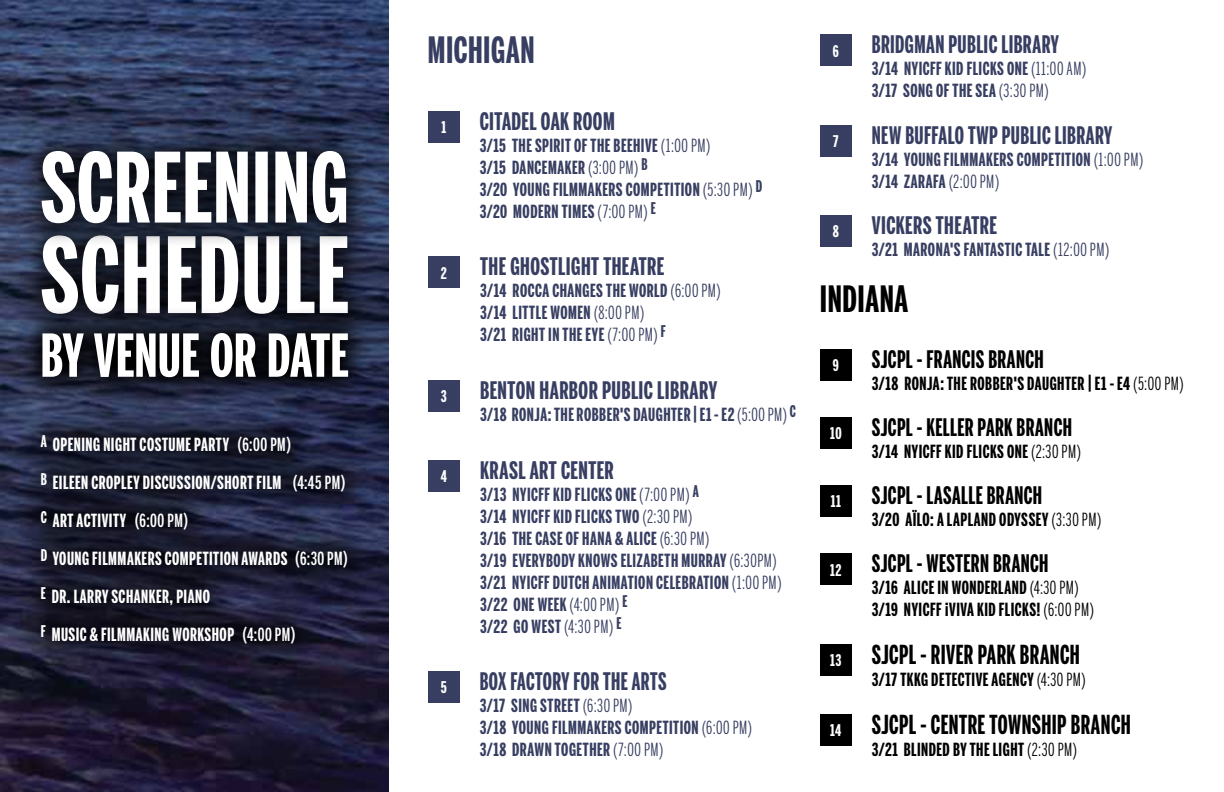
<style>
.page{position:relative;width:1224px;height:792px;background:#fff}
.page>*{position:absolute;margin:0;border:0;box-sizing:border-box;transform-origin:0 0}
.t1{font:700 36px "Benton Sans Extra Compressed";letter-spacing:.015em;color:#373e61}
.t2{font:700 36px "Benton Sans Extra Compressed";letter-spacing:.015em;color:#000}
.t3{font:700 26px "Benton Sans Extra Compressed";letter-spacing:.02em;color:#000;scale:.95 1}
.t4{font:700 24px "Benton Sans Extra Compressed";letter-spacing:.02em;color:#373e61}
.t5{font:700 24px "Benton Sans Extra Compressed";letter-spacing:.02em;color:#000;scale:.95 1}
.t6{font:700 24px "Benton Sans Extra Compressed";letter-spacing:.02em;color:#373e61;scale:.96 1}
.t7{font:700 24px "Benton Sans Extra Compressed";letter-spacing:.02em;color:#373e61;scale:.95 1}
.t8{font:700 18px/22px "Benton Sans Extra Compressed";letter-spacing:.03em;color:#373e61}
.t9{font:700 18px/22px "Benton Sans Extra Compressed";letter-spacing:.03em;color:#000}
.t10{font:700 18px/38px "Benton Sans Extra Compressed";letter-spacing:.03em;color:#fff}
.t11{font:700 16px "Benton Sans Extra Compressed";letter-spacing:.03em;color:#fff}
.s1{font-weight:500}
.s2{font-weight:400}
</style>
<div class="page">
<img style="left:0;top:0;width:389px;height:792px">
<div style="left:16px;top:210px;width:358px;height:129px;background:#000;opacity:.75"></div>
<svg style="left:42px;top:249px;width:306px;height:58px"></svg>
<div style="left:16px;top:126px;width:356px;height:123px;background:#000;opacity:.75"></div>
<svg style="left:42px;top:151px;width:304px;height:72px"></svg>
<div style="left:428px;top:111px;width:32px;height:32px;background:#373e61"></div>
<div style="left:428px;top:257px;width:32px;height:31px;background:#373e61"></div>
<div style="left:428px;top:380px;width:32px;height:32px;background:#373e61"></div>
<div style="left:428px;top:460px;width:32px;height:31px;background:#373e61"></div>
<div style="left:428px;top:671px;width:32px;height:32px;background:#373e61"></div>
<div style="left:820px;top:35px;width:32px;height:31px;background:#373e61"></div>
<div style="left:820px;top:125px;width:32px;height:32px;background:#373e61"></div>
<div style="left:820px;top:215px;width:32px;height:32px;background:#373e61"></div>
<div style="left:820px;top:349px;width:32px;height:31px;background:#000"></div>
<div style="left:820px;top:485px;width:32px;height:32px;background:#000"></div>
<div style="left:820px;top:553px;width:32px;height:32px;background:#000"></div>
<div style="left:820px;top:644px;width:32px;height:32px;background:#000"></div>
<div style="left:820px;top:714px;width:32px;height:31px;background:#000"></div>
<div style="left:820px;top:417px;width:32px;height:32px;background:#000"></div>
<svg style="left:17px;top:307px;width:357px;height:96px;background:#2c3045"></svg>
<svg style="left:42px;top:333px;width:306px;height:44px"></svg>
<div style="left:12px;top:407px;width:364px;height:265px;background:#000;opacity:.75"></div>
<p class="t10" style="left:41px;top:425px;width:309px"><sup>A</sup> OPENING NIGHT COSTUME PARTY <span class="s1">(6:00 PM)<br></span><sup>B</sup> EILEEN CROPLEY DISCUSSION/SHORT FILM <span class="s1">(4:45 PM)<br></span><sup>C</sup> ART ACTIVITY <span class="s1">(6:00 PM)<br></span><sup>D</sup> YOUNG FILMMAKERS COMPETITION AWARDS <span class="s1">(6:30 PM)<br></span><sup>E</sup> DR. LARRY SCHANKER, PIANO<br><sup>F</sup> MUSIC &amp; FILMMAKING WORKSHOP <span class="s1">(4:00 PM)</span></p>
<h1 class="t1" style="left:428px;top:27px;width:108px">MICHIGAN</h1>
<p class="t11" style="left:441px;top:117px;width:6px">1</p>
<p class="t11" style="left:441px;top:263px;width:8px">2</p>
<p class="t11" style="left:441px;top:387px;width:7px">3</p>
<p class="t11" style="left:441px;top:466px;width:8px">4</p>
<p class="t11" style="left:441px;top:678px;width:8px">5</p>
<h3 class="t4" style="left:480px;top:106px;width:137px">CITADEL OAK ROOM</h3>
<p class="t8" style="left:480px;top:134px;width:284px">3/15 THE SPIRIT OF THE BEEHIVE <span class="s2">(1:00 PM)<br></span>3/15 DANCEMAKER <span class="s2">(3:00 PM)</span> <sup>B<br></sup>3/20 YOUNG FILMMAKERS COMPETITION <span class="s2">(5:30 PM)</span> <sup>D </sup>3/20 MODERN TIMES <span class="s2">(7:00 PM)</span> <sup>E</sup></p>
<h3 class="t4" style="left:480px;top:252px;width:186px">THE GHOSTLIGHT THEATRE</h3>
<p class="t8" style="left:480px;top:280px;width:242px">3/14 ROCCA CHANGES THE WORLD <span class="s2">(6:00 PM)<br></span>3/14 LITTLE WOMEN <span class="s2">(8:00 PM)<br></span>3/21 RIGHT IN THE EYE <span class="s2">(7:00 PM)</span> <sup>F</sup></p>
<h3 class="t4" style="left:480px;top:375px;width:238px">BENTON HARBOR PUBLIC LIBRARY</h3>
<p class="t8" style="left:480px;top:403px;width:317px">3/18 RONJA: THE ROBBER'S DAUGHTER | E1 - E2 <span class="s2">(5:00 PM)</span> <sup>C</sup></p>
<h3 class="t4" style="left:480px;top:455px;width:135px">KRASL ART CENTER</h3>
<p class="t8" style="left:480px;top:483px;width:303px">3/13 NYICFF KID FLICKS ONE <span class="s2">(7:00 PM)</span> <sup>A<br></sup>3/14 NYICFF KID FLICKS TWO <span class="s2">(2:30 PM)<br></span>3/16 THE CASE OF HANA &amp; ALICE <span class="s2">(6:30 PM)<br></span>3/19 EVERYBODY KNOWS ELIZABETH MURRAY <span class="s2">(6:30PM)<br></span>3/21 NYICFF DUTCH ANIMATION CELEBRATION <span class="s2">(1:00 PM)<br></span>3/22 ONE WEEK <span class="s2">(4:00 PM)</span> <sup>E<br></sup>3/22 GO WEST <span class="s2">(4:30 PM)</span> <sup>E</sup></p>
<h3 class="t7" style="left:480px;top:666px;width:198px">BOX FACTORY FOR THE ARTS</h3>
<p class="t8" style="left:480px;top:694px;width:274px">3/17 SING STREET <span class="s2">(6:30 PM)<br></span>3/18 YOUNG FILMMAKERS COMPETITION <span class="s2">(6:00 PM)<br></span>3/18 DRAWN TOGETHER <span class="s2">(7:00 PM)</span></p>
<p class="t11" style="left:833px;top:41px;width:7px">6</p>
<p class="t11" style="left:833px;top:131px;width:7px">7</p>
<p class="t11" style="left:833px;top:222px;width:8px">8</p>
<h3 class="t6" style="left:872px;top:30px;width:196px">BRIDGMAN PUBLIC LIBRARY</h3>
<p class="t8" style="left:872px;top:58px;width:216px">3/14 NYICFF KID FLICKS ONE <span class="s2">(11:00 AM)<br></span>3/17 SONG OF THE SEA <span class="s2">(3:30 PM)</span></p>
<h3 class="t6" style="left:872px;top:120px;width:252px">NEW BUFFALO TWP PUBLIC LIBRARY</h3>
<p class="t8" style="left:872px;top:148px;width:273px">3/14 YOUNG FILMMAKERS COMPETITION <span class="s2">(1:00 PM)<br></span>3/14 ZARAFA <span class="s2">(2:00 PM)</span></p>
<h3 class="t4" style="left:872px;top:210px;width:127px">VICKERS THEATRE</h3>
<p class="t8" style="left:872px;top:238px;width:239px">3/21 MARONA'S FANTASTIC TALE <span class="s2">(12:00 PM)</span></p>
<h1 class="t2" style="left:820px;top:276px;width:90px">INDIANA</h1>
<p class="t11" style="left:833px;top:355px;width:7px">9</p>
<p class="t11" style="left:830px;top:423px;width:13px">10</p>
<p class="t11" style="left:831px;top:492px;width:12px">11</p>
<p class="t11" style="left:830px;top:560px;width:13px">12</p>
<p class="t11" style="left:830px;top:650px;width:13px">13</p>
<p class="t11" style="left:830px;top:720px;width:13px">14</p>
<h3 class="t5" style="left:872px;top:344px;width:183px">SJCPL - FRANCIS BRANCH</h3>
<p class="t9" style="left:872px;top:372px;width:314px">3/18 RONJA: THE ROBBER'S DAUGHTER | E1 - E4 <span class="s2">(5:00 PM)</span></p>
<h3 class="t5" style="left:872px;top:412px;width:212px">SJCPL - KELLER PARK BRANCH</h3>
<p class="t9" style="left:872px;top:440px;width:211px">3/14 NYICFF KID FLICKS ONE <span class="s2">(2:30 PM)</span></p>
<h3 class="t5" style="left:872px;top:480px;width:181px">SJCPL - LASALLE BRANCH</h3>
<p class="t9" style="left:872px;top:508px;width:231px">3/20 AÏLO: A LAPLAND ODYSSEY <span class="s2">(3:30 PM)</span></p>
<h3 class="t5" style="left:872px;top:549px;width:187px">SJCPL - WESTERN BRANCH</h3>
<p class="t9" style="left:872px;top:577px;width:224px">3/16 ALICE IN WONDERLAND <span class="s2">(4:30 PM)<br></span>3/19 NYICFF ¡VIVA KID FLICKS! <span class="s2">(6:00 PM)</span></p>
<h2 class="t3" style="left:872px;top:639px;width:221px">SJCPL - RIVER PARK BRANCH</h2>
<p class="t9" style="left:872px;top:669px;width:216px">3/17 TKKG DETECTIVE AGENCY <span class="s2">(4:30 PM)</span></p>
<h2 class="t3" style="left:872px;top:708px;width:274px">SJCPL - CENTRE TOWNSHIP BRANCH</h2>
<p class="t9" style="left:872px;top:738px;width:207px">3/21 BLINDED BY THE LIGHT <span class="s2">(2:30 PM)</span></p>
</div>
